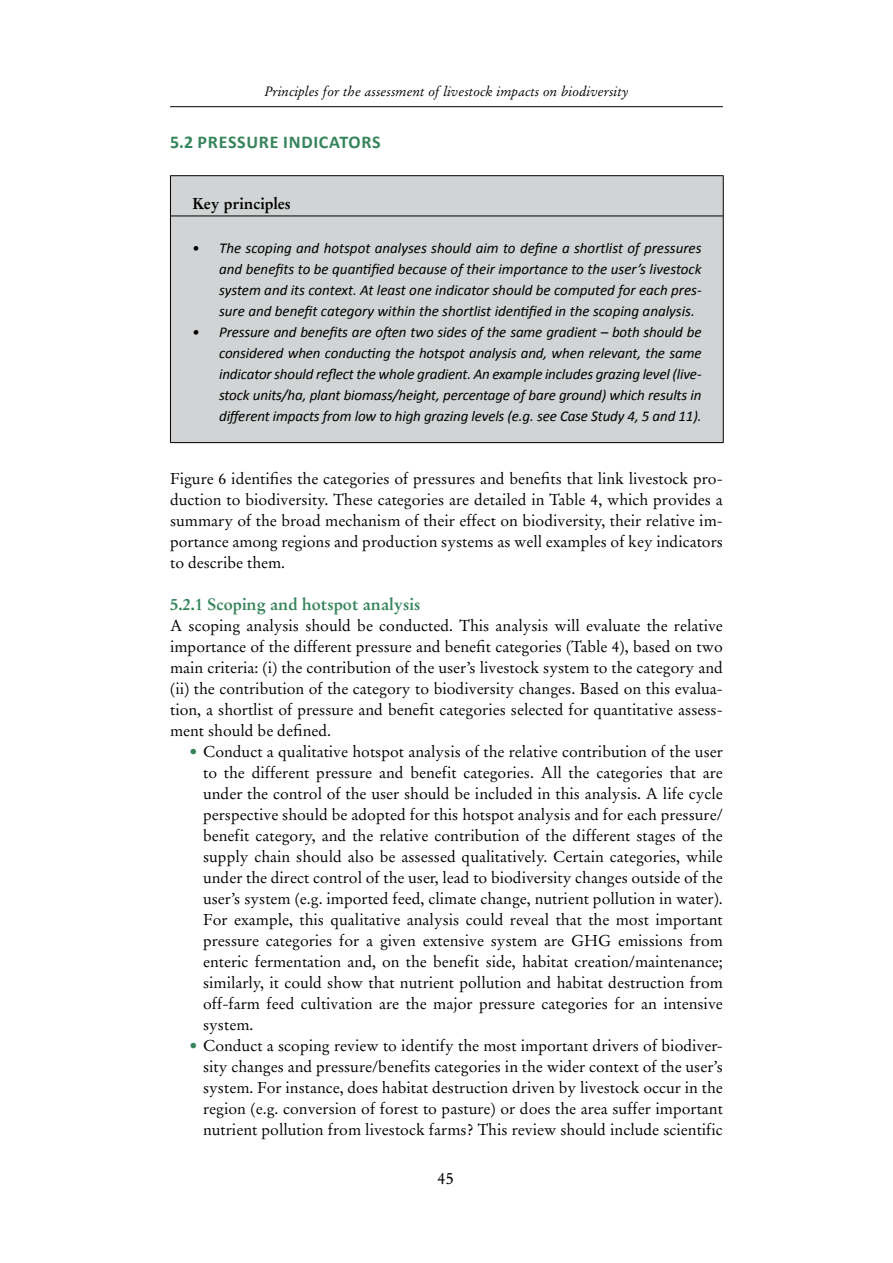
<style>
.page{position:relative;width:893px;height:1263px;background:#fff}
.page>*{position:absolute;margin:0;border:0;box-sizing:border-box;transform-origin:0 0}
.t1{font:700 18px "Calibri";letter-spacing:.04em;color:#36845b}
.t2{font:700 16.5px "Stempel Garamond LT Std";color:#36845b}
.t3{font:16.5px "Stempel Garamond LT Std";color:#000}
.t4{font:15.75px/21px "Stempel Garamond LT Std";color:#000;text-align:justify}
.t5{font:700 15.75px "Stempel Garamond LT Std";color:#000}
.t6{font:italic 15px/21px "Calibri";letter-spacing:-.01em;color:#000;text-align:justify}
.t7{font:italic 13.5px "Stempel Garamond LT Std";color:#000}
.s1{color:#36845b}
</style>
<div class="page">
<hr style="left:170px;top:106px;width:553px;height:1px;background:#000">
<div style="left:170px;top:176px;width:553px;height:267px;background:#d1d3d4"></div>
<hr style="left:170px;top:175px;width:554px;height:1px;background:#000">
<hr style="left:170px;top:176px;width:1px;height:266px;background:#000">
<hr style="left:723px;top:176px;width:1px;height:266px;background:#000">
<hr style="left:170px;top:442px;width:554px;height:1px;background:#000">
<hr style="left:171px;top:216px;width:552px;height:1px;background:#000">
<p class="t7" style="left:264px;top:84px;width:366px">Principles for the assessment of livestock impacts on biodiversity</p>
<p class="t1" style="left:170px;top:131px;width:171px">5.2 PRESSURE INDICATOR</p>
<p class="t1" style="left:372px;top:131px;width:10px">S</p>
<p class="t5" style="left:192px;top:194px;width:100px">Key principles</p>
<p class="t6" style="left:219px;top:237px;width:484px;text-indent:-27px">• The scoping and hotspot analyses should aim to define a shortlist of pressures and benefits to be quantified because of their importance to the user’s livestock system and its context. At least one indicator should be computed for each pres&shy;sure and benefit category within the shortlist identified in the scoping analysis.</p>
<p class="t6" style="left:219px;top:321px;width:484px;text-indent:-27px">• Pressure and benefits are often two sides of the same gradient – both should be considered when conducting the hotspot analysis and, when relevant, the same indicator should reflect the whole gradient. An example includes grazing level (live&shy;stock units/ha, plant biomass/height, percentage of bare ground) which results in different impacts from low to high grazing levels (e.g. see Case Study 4, 5 and 11).</p>
<p class="t4" style="left:170px;top:468px;width:554px">Figure 6 identifies the categories of pressures and benefits that link livestock pro&shy;duction to biodiversity. These categories are detailed in Table 4, which provides a summary of the broad mechanism of their effect on biodiversity, their relative im&shy;portance among regions and production systems as well examples of key indicators to describe them.</p>
<p class="t2" style="left:170px;top:594px;width:252px">5.2.1 Scoping and hotspot analysis</p>
<p class="t4" style="left:170px;top:615px;width:554px">A scoping analysis should be conducted. This analysis will evaluate the relative importance of the different pressure and benefit categories (Table 4), based on two main criteria: (i) the contribution of the user’s livestock system to the category and (ii) the contribution of the category to biodiversity changes. Based on this evalua&shy;tion, a shortlist of pressure and benefit categories selected for quantitative assess&shy;ment should be defined.</p>
<p class="t4" style="left:203px;top:741px;width:521px;text-indent:-13px"><span class="s1">•</span> Conduct a qualitative hotspot analysis of the relative contribution of the user to the different pressure and benefit categories. All the categories that are under the control of the user should be included in this analysis. A life cycle perspective should be adopted for this hotspot analysis and for each pressure/ benefit category, and the relative contribution of the different stages of the supply chain should also be assessed qualitatively. Certain categories, while under the direct control of the user, lead to biodiversity changes outside of the user’s system (e.g. imported feed, climate change, nutrient pollution in water).<br>For example, this qualitative analysis could reveal that the most important pressure categories for a given extensive system are GHG emissions from enteric fermentation and, on the benefit side, habitat creation/maintenance; similarly, it could show that nutrient pollution and habitat destruction from off-farm feed cultivation are the major pressure categories for an intensive system.</p>
<p class="t4" style="left:203px;top:1035px;width:521px;text-indent:-13px"><span class="s1">•</span> Conduct a scoping review to identify the most important drivers of biodiver&shy;sity changes and pressure/benefits categories in the wider context of the user’s system. For instance, does habitat destruction driven by livestock occur in the region (e.g. conversion of forest to pasture) or does the area suffer important nutrient pollution from livestock farms? This review should include scientific</p>
<p class="t3" style="left:437px;top:1169px;width:18px">45</p>
</div>
